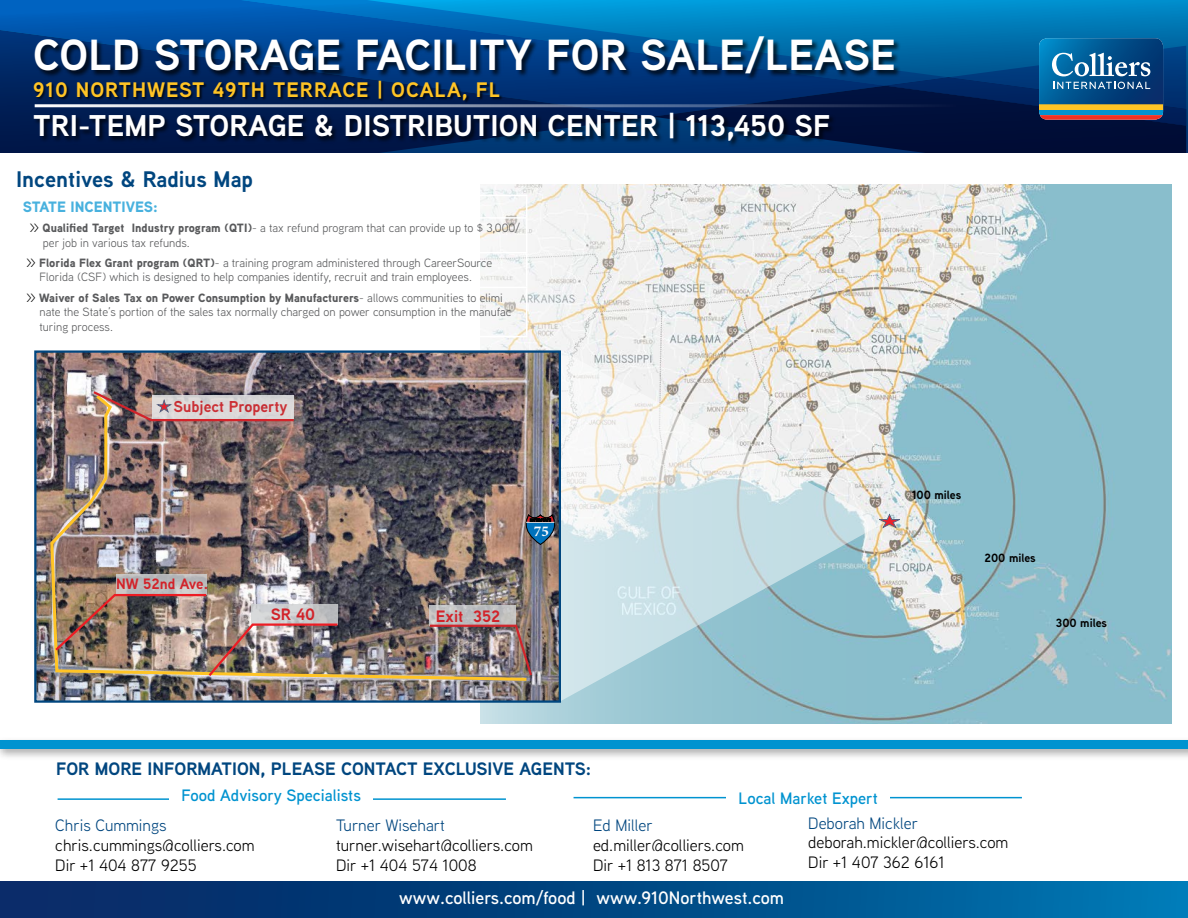
<style>
.page{position:relative;width:1188px;height:918px;background:#fff}
.page>*{position:absolute;margin:0;border:0;box-sizing:border-box;transform-origin:0 0}
.t1{font:700 43.5px "Aaux Next";letter-spacing:.005em;color:#fff}
.t2{font:700 30px "Aaux Next";letter-spacing:.005em;color:#fff}
.t3{font:700 22.5px "Aaux Next";color:#00467f}
.t4{font:700 21px "Aaux Next";letter-spacing:.045em;color:#ffc425}
.t5{font:700 18px "Aaux Next";color:#00467f}
.t6{font:600 18px "Aaux Next";color:#fff}
.t7{font:16.5px/19.8px "Aaux Next";color:#000}
.t8{font:16.5px "Aaux Next";color:#00467f}
.t9{font:600 16.5px "Aaux Next";color:#0093d0}
.t10{font:700 16.5px "Aaux Next";color:#d2232a}
.t11{font:700 15.75px "Aaux Next";color:#d2232a}
.t12{font:900 15px "Aaux Next";color:#48b1de}
.t13{font:700 15px "Aaux Next";color:#d2232a}
.t14{font:700 15px "Minion Pro";color:#fff}
.t15{font:12px/14.4px "Aaux Next";color:#58595b}
.t16{font:700 11.85px "Aaux Next";color:#000}
.s1{color:#000}
.s2{font-weight:900}
</style>
<div class="page">
<div style="left:0;top:0;width:1188px;height:152px;background:linear-gradient(to bottom,#0087c5,#021d57)"></div>
<svg style="left:886px;top:0;width:62px;height:38px;background:#0084c2"></svg>
<svg style="left:0;top:0;width:886px;height:36px;background:#007ac5"></svg>
<svg style="left:0;top:26px;width:652px;height:126px;background:#013678"></svg>
<svg style="left:652px;top:38px;width:534px;height:114px;background:#0d3767"></svg>
<div style="left:34px;top:81px;width:469px;height:23px;background:#000;opacity:.75"></div>
<div style="left:33px;top:112px;width:803px;height:36px;background:#000;opacity:.75"></div>
<hr style="left:35px;top:104px;width:921px;height:3px;background:#fff">
<div style="left:34px;top:36px;width:867px;height:45px;background:#000;opacity:.75"></div>
<div style="left:0;top:882px;width:1188px;height:36px;background:linear-gradient(to right,#06215e,#0074af)"></div>
<div style="left:0;top:736px;width:1188px;height:25px;background:#000;opacity:.35"></div>
<div style="left:0;top:740px;width:1188px;height:9px;background:#0093d0"></div>
<hr style="left:58px;top:798px;width:448px;height:2px;background:#0093d0">
<div style="left:170px;top:789px;width:203px;height:21px;background:#fff"></div>
<hr style="left:574px;top:797px;width:448px;height:1px;background:#0093d0">
<div style="left:727px;top:792px;width:163px;height:23px;background:#fff"></div>
<img style="left:481px;top:185px;width:690px;height:538px">
<svg style="left:884px;top:514px;width:16px;height:14px"></svg>
<img style="left:37px;top:353px;width:521px;height:347px">
<div style="left:34px;top:350px;width:527px;height:353px;border:2px solid #00467f"></div>
<svg style="left:529px;top:515px;width:32px;height:30px"></svg>
<hr style="left:16px;top:195px;width:511px;height:1px;background:#fff">
<svg style="left:526px;top:196px;width:1px;height:21px"></svg>
<hr style="left:16px;top:217px;width:511px;height:2px;background:#fff">
<hr style="left:526px;top:219px;width:1px;height:33px;background:#fff">
<hr style="left:16px;top:252px;width:511px;height:1px;background:#fff">
<hr style="left:526px;top:253px;width:1px;height:34px;background:#fff">
<hr style="left:16px;top:287px;width:511px;height:1px;background:#fff">
<hr style="left:526px;top:288px;width:1px;height:48px;background:#fff">
<hr style="left:16px;top:336px;width:511px;height:1px;background:#fff">
<img style="left:49px;top:392px;width:480px;height:290px">
<svg style="left:430px;top:605px;width:86px;height:18px;background:#bebfc0"></svg>
<img style="left:428px;top:623px;width:105px;height:54px">
<img style="left:91px;top:389px;width:205px;height:33px">
<svg style="left:561px;top:350px;width:323px;height:351px"></svg>
<svg style="left:116px;top:575px;width:91px;height:18px;background:#bbbcbd"></svg>
<img style="left:53px;top:593px;width:287px;height:85px">
<h1 class="t1" style="left:33px;top:25px;width:864px">COLD STORAGE FACILITY FOR SALE/LEASE</h1>
<h3 class="t4" style="left:33px;top:75px;width:468px">910 NORTHWEST 49TH TERRACE | OCALA, FL</h3>
<h2 class="t2" style="left:33px;top:104px;width:799px">TRI-TEMP STORAGE &amp; DISTRIBUTION CENTER | 113,450 SF</h2>
<h3 class="t3" style="left:16px;top:164px;width:238px">Incentives &amp; Radius Map</h3>
<p class="t12" style="left:23px;top:196px;width:136px">STATE INCENTIVES:</p>
<p class="t15" style="left:43px;top:220px;width:479px;text-indent:-13px"><span class="s1">&gt;&gt;</span> <span class="s2">Qualified Target Industry program (QTI)</span>- a tax refund program that can provide up to $ 3,000/ per job in various tax refunds.</p>
<p class="t15" style="left:26px;top:255px;width:467px;text-align:center"><span class="s1">&gt;&gt;</span> <span class="s2">Florida Flex Grant program (QRT)</span>- a training program administered through CareerSource<br>Florida (CSF) which is designed to help companies identify, recruit and train employees.</p>
<p class="t15" style="left:39px;top:290px;width:474px;text-indent:-13px"><span class="s1">&gt;&gt;</span> <span class="s2">Waiver of Sales Tax on Power Consumption by Manufacturers</span>- allows communities to elimi nate the State’s portion of the sales tax normally charged on power consumption in the manufac turing process.</p>
<h3 class="t11" style="left:174px;top:396px;width:116px">Subject Property</h3>
<p class="t13" style="left:116px;top:574px;width:93px">NW 52nd Ave.</p>
<h3 class="t10" style="left:271px;top:603px;width:46px">SR 40</h3>
<h3 class="t10" style="left:436px;top:604px;width:66px">Exit 352</h3>
<p class="t14" style="left:534px;top:520px;width:16px">75</p>
<p class="t16" style="left:912px;top:487px;width:51px">100 miles</p>
<p class="t16" style="left:985px;top:550px;width:53px">200 miles</p>
<p class="t16" style="left:1056px;top:615px;width:53px">300 miles</p>
<h3 class="t5" style="left:56px;top:756px;width:537px">FOR MORE INFORMATION, PLEASE CONTACT EXCLUSIVE AGENTS:</h3>
<h3 class="t9" style="left:182px;top:784px;width:181px">Food Advisory Specialists</h3>
<h3 class="t9" style="left:739px;top:786px;width:141px">Local Market Expert</h3>
<h3 class="t8" style="left:808px;top:812px;width:111px">Deborah Mickler</h3>
<h3 class="t7" style="left:808px;top:832px;width:202px">deborah.mickler@colliers.com<br>Dir +1 407 362 6161</h3>
<h3 class="t8" style="left:55px;top:815px;width:113px">Chris Cummings</h3>
<h3 class="t7" style="left:55px;top:835px;width:201px">chris.cummings@colliers.com<br>Dir +1 404 877 9255</h3>
<h3 class="t8" style="left:336px;top:815px;width:110px">Turner Wisehart</h3>
<h3 class="t7" style="left:336px;top:835px;width:198px">turner.wisehart@colliers.com<br>Dir +1 404 574 1008</h3>
<h3 class="t8" style="left:593px;top:815px;width:61px">Ed Miller</h3>
<h3 class="t7" style="left:593px;top:835px;width:152px">ed.miller@colliers.com<br>Dir +1 813 871 8507</h3>
<h3 class="t6" style="left:399px;top:886px;width:386px">www.colliers.com/food | www.910Northwest.com</h3>
</div>
